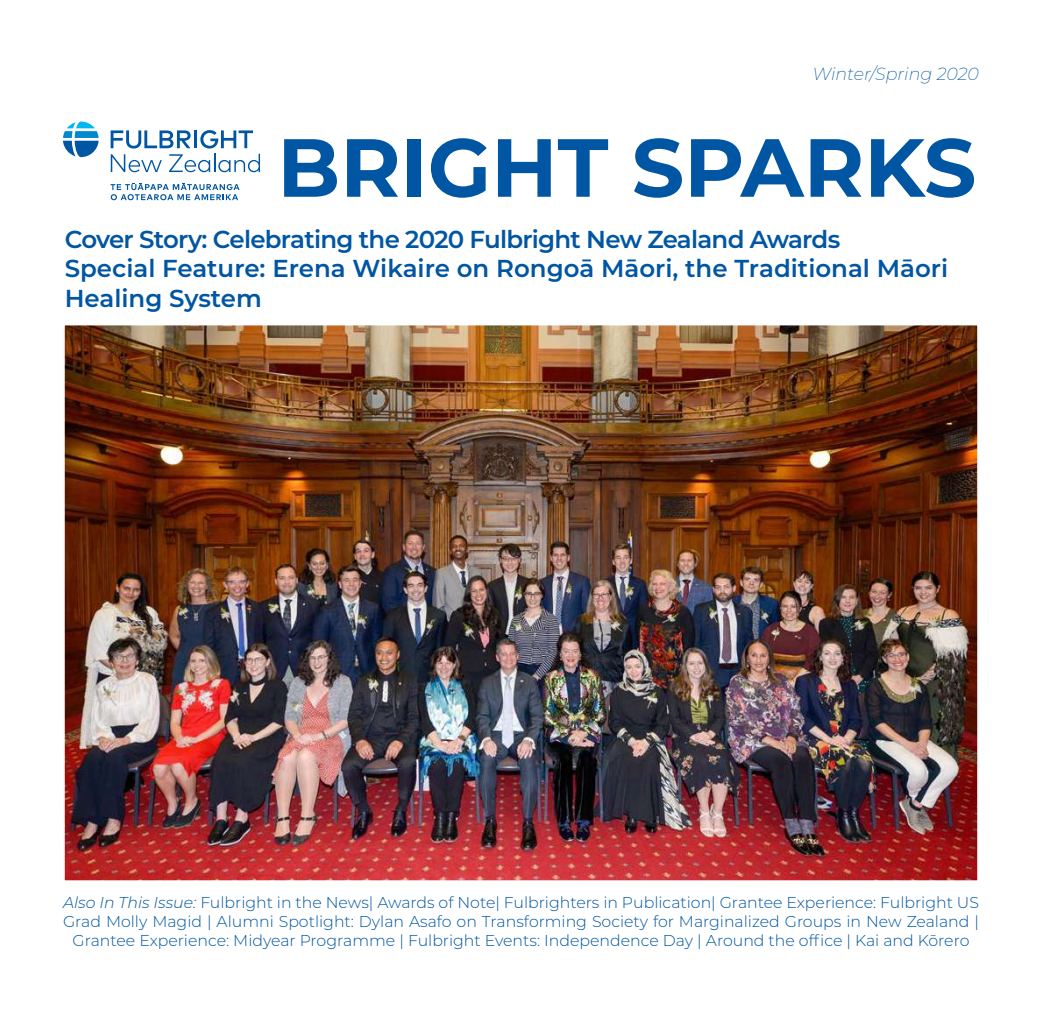
<style>
.page{position:relative;width:1042px;height:1017px;background:#fff}
.page>*{position:absolute;margin:0;border:0;box-sizing:border-box;transform-origin:0 0}
.t1{font:700 82.25px "Montserrat";color:#0056a2}
.t2{font:600 24.5px/29.4px "Montserrat";letter-spacing:-.01em;color:#0056a2}
.t3{font:italic 200 17.5px "Montserrat";color:#0056a2}
.t4{font:300 15.75px/18.9px "Montserrat";color:#0056a2;text-align:center}
.s1{font-style:italic}
</style>
<div class="page">
<svg style="left:63px;top:122px;width:36px;height:35px"></svg>
<svg style="left:111px;top:130px;width:149px;height:42px"></svg>
<svg style="left:110px;top:183px;width:129px;height:17px"></svg>
<img style="left:66px;top:327px;width:910px;height:552px">
<p class="t3" style="left:812px;top:62px;width:168px">Winter/Spring 2020</p>
<h1 class="t1" style="left:277px;top:108px;width:700px">BRIGHT SPARKS</h1>
<h2 class="t2" style="left:65px;top:223px;width:885px">Cover Story: Celebrating the 2020 Fulbright New Zealand Awards<br>Special Feature: Erena Wikaire on Rongoā Māori, the Traditional Māori<br>Healing System</h2>
<p class="t4" style="left:63px;top:892px;width:917px"><span class="s1">Also In This Issue:</span> Fulbright in the News| Awards of Note| Fulbrighters in Publication| Grantee Experience: Fulbright US<br>Grad Molly Magid | Alumni Spotlight: Dylan Asafo on Transforming Society for Marginalized Groups in New Zealand |<br>Grantee Experience: Midyear Programme | Fulbright Events: Independence Day | Around the office | Kai and Kōrero</p>
</div>
